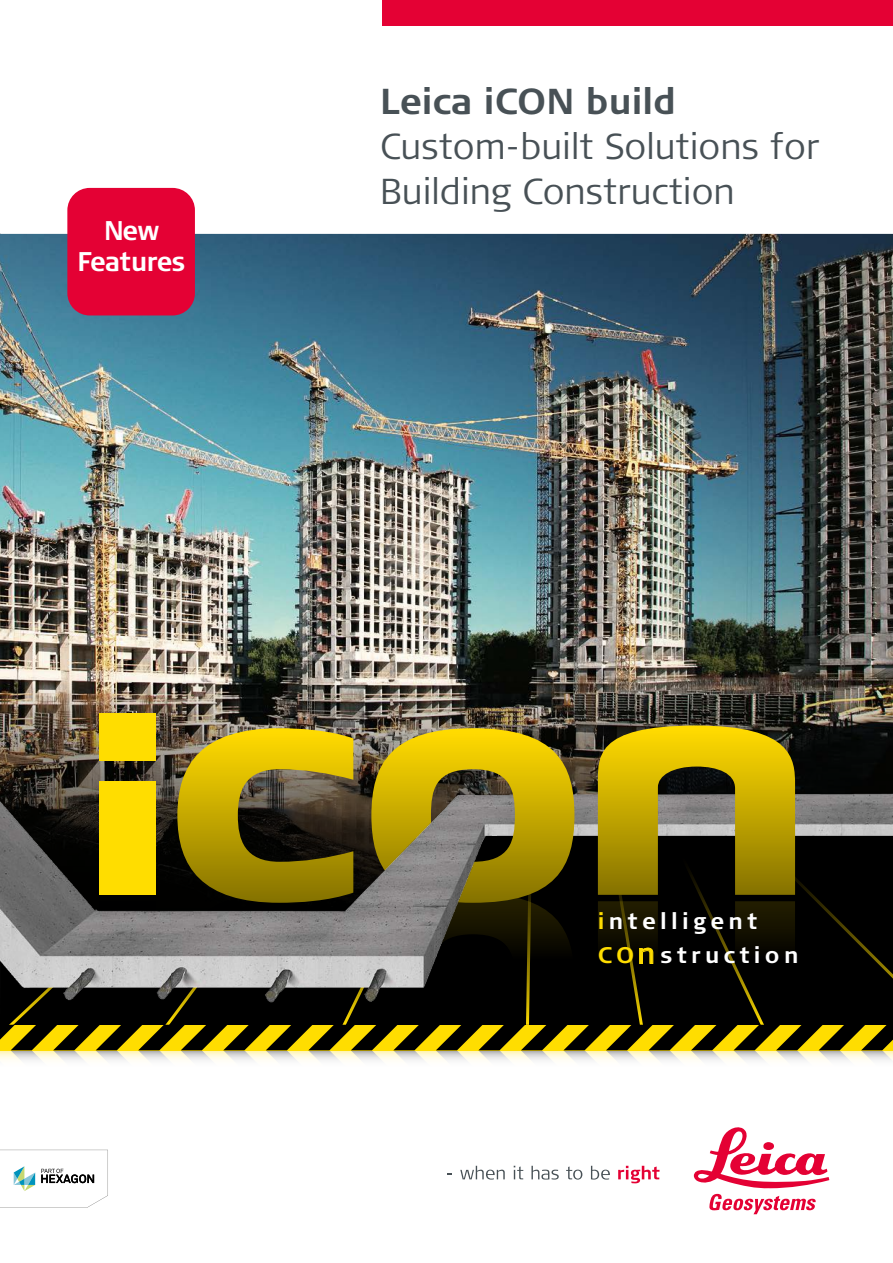
<style>
.page{position:relative;width:893px;height:1263px;background:#fff}
.page>*{position:absolute;margin:0;border:0;box-sizing:border-box;transform-origin:0 0}
.t1{font:300 36px/45px "Signa Column";color:#485156}
.t2{font:700 36px "Signa Column";color:#485156}
.t3{font:700 27px/31.5px "Signa Column";letter-spacing:-.02em;color:#fff;text-align:center;scale:.94 1}
.t4{font:700 22.5px/34.2px "Signa Column";letter-spacing:.19em;color:#fff}
.s1{color:#fd0}
.s2{font-weight:400;font-size:28.5px;color:#fd0}
</style>
<div class="page">
<svg style="left:460px;top:1166px;width:45px;height:13px"></svg>
<svg style="left:514px;top:1166px;width:9px;height:13px"></svg>
<svg style="left:531px;top:1166px;width:28px;height:13px"></svg>
<svg style="left:566px;top:1166px;width:16px;height:13px"></svg>
<svg style="left:591px;top:1166px;width:19px;height:13px"></svg>
<svg style="left:618px;top:1166px;width:41px;height:17px"></svg>
<svg style="left:694px;top:1127px;width:135px;height:87px"></svg>
<div style="left:383px;top:0;width:510px;height:26px;background:#e40134"></div>
<img style="left:0;top:234px;width:893px;height:425px">
<img style="left:0;top:659px;width:893px;height:66px">
<div style="left:99px;top:713px;width:57px;height:47px;background:#fd0"></div>
<svg style="left:0;top:725px;width:893px;height:335px;background:#665c28"></svg>
<div style="left:67px;top:188px;width:128px;height:127px;background:#e40134;border-radius:22px"></div>
<svg style="left:0;top:1150px;width:108px;height:58px"></svg>
<p class="t3" style="left:77px;top:215px;width:116px">New<br>Features</p>
<p class="t2" style="left:380px;top:79px;width:297px">Leica iCON build</p>
<p class="t1" style="left:380px;top:125px;width:441px">Custom-built Solutions for<br>Building Construction</p>
<p class="t4" style="left:598px;top:905px;width:202px"><span class="s1">i</span>ntelligent<br><span class="s1">CO</span><span class="s2">n</span>struction</p>
</div>
